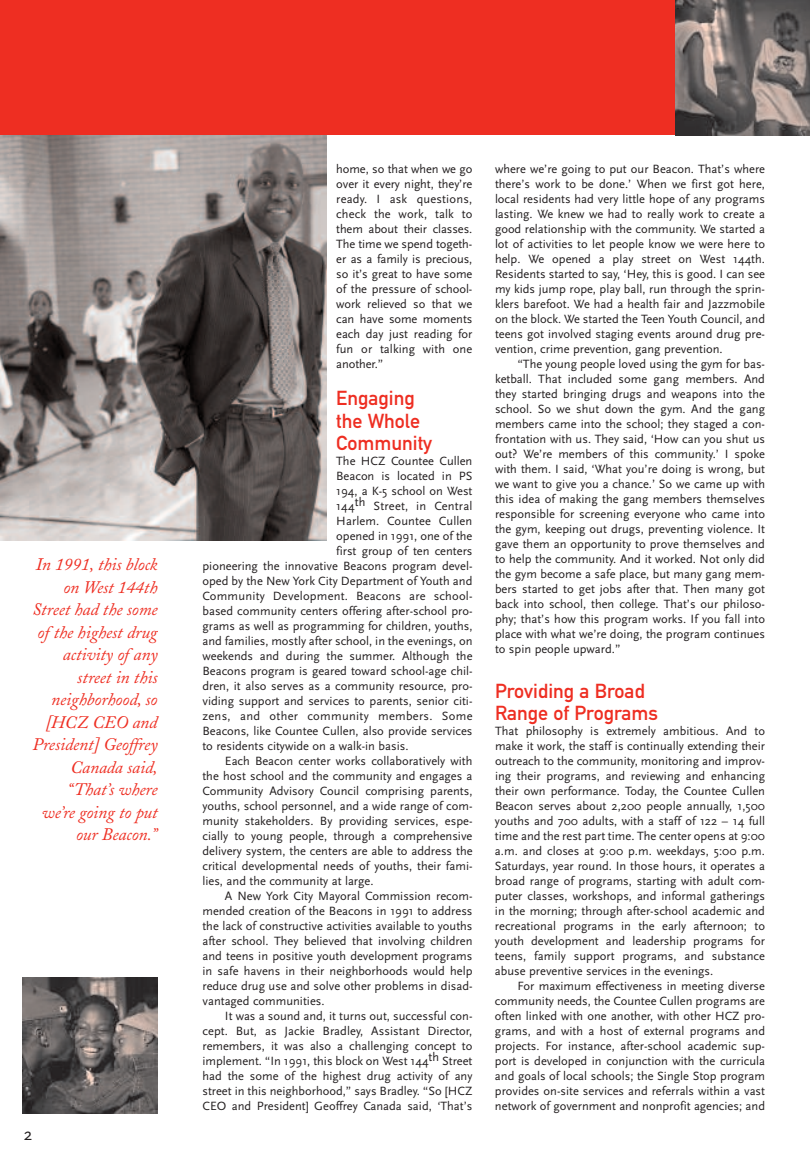
<style>
.page{position:relative;width:810px;height:1159px;background:#fff}
.page>*{position:absolute;margin:0;border:0;box-sizing:border-box;transform-origin:0 0}
.t1{font:20px/22.5px "DIN Mittelschrift";color:#ee2e22}
.t2{font:italic 17.5px/22.5px "Adobe Caslon";letter-spacing:-.005em;color:#ee2e22;text-align:right}
.t3{font:17.5px "Scala Sans";color:#231f20}
.t4{font:12.5px/15px "Scala Sans";color:#231f20;text-align:justify}
.t5{font:12.5px "Scala Sans";letter-spacing:.025em;color:#231f20}
</style>
<div class="page">
<div style="left:0;top:0;width:675px;height:135px;background:#ee2e22"></div>
<img style="left:0;top:135px;width:326px;height:405px">
<img style="left:22px;top:977px;width:136px;height:137px">
<img style="left:675px;top:0;width:135px;height:135px">
<h2 class="t2" style="left:32px;top:555px;width:127px">In 1991, this block on West 144th<br>Street had the some of the highest drug activity of any street in this neighborhood, so [HCZ CEO and<br>President] Geoffrey<br>Canada said, “That’s where we’re going to put our Beacon.”</h2>
<h2 class="t3" style="left:24px;top:1123px;width:10px">2</h2>
<p class="t4" style="left:336px;top:161px;width:138px">home, so that when we go over it every night, they’re ready. I ask questions, check the work, talk to them about their classes.<br>The time we spend togeth&shy;er as a family is precious, so it’s great to have some of the pressure of school&shy;work relieved so that we can have some moments each day just reading for fun or talking with one another.”</p>
<h1 class="t1" style="left:336px;top:389px;width:97px">Engaging the Whole<br>Community</h1>
<p class="t4" style="left:336px;top:453px;width:138px">The HCZ Countee Cullen</p>
<p class="t4" style="left:336px;top:468px;width:138px">Beacon is located in PS</p>
<p class="t4" style="left:336px;top:483px;width:138px">194, a K-5 school on West</p>
<p class="t4" style="left:336px;top:498px;width:138px">144th Street, in Central</p>
<p class="t4" style="left:336px;top:513px;width:138px">Harlem. Countee Cullen</p>
<p class="t4" style="left:336px;top:528px;width:138px">opened in 1991, one of the</p>
<p class="t4" style="left:336px;top:543px;width:138px">first group of ten centers</p>
<p class="t4" style="left:202px;top:558px;width:272px">pioneering the innovative Beacons program devel-</p>
<p class="t4" style="left:202px;top:573px;width:272px">oped by the New York City Department of Youth and</p>
<p class="t4" style="left:202px;top:588px;width:272px">Community Development. Beacons are school-</p>
<p class="t4" style="left:202px;top:603px;width:272px">based community centers offering after-school pro-</p>
<p class="t4" style="left:202px;top:618px;width:272px">grams as well as programming for children, youths,</p>
<p class="t4" style="left:202px;top:633px;width:272px">and families, mostly after school, in the evenings, on</p>
<p class="t4" style="left:202px;top:648px;width:272px">weekends and during the summer. Although the</p>
<p class="t4" style="left:202px;top:663px;width:272px">Beacons program is geared toward school-age chil-</p>
<p class="t4" style="left:202px;top:678px;width:272px">dren, it also serves as a community resource, pro-</p>
<p class="t4" style="left:202px;top:693px;width:272px">viding support and services to parents, senior citi-</p>
<p class="t5" style="left:202px;top:708px;width:272px">zens, and other community members. Some</p>
<p class="t4" style="left:202px;top:723px;width:272px">Beacons, like Countee Cullen, also provide services</p>
<p class="t4" style="left:202px;top:738px;width:208px">to residents citywide on a walk-in basis.</p>
<p class="t4" style="left:225px;top:753px;width:249px">Each Beacon center works collaboratively with</p>
<p class="t4" style="left:202px;top:768px;width:272px">the host school and the community and engages a</p>
<p class="t4" style="left:202px;top:783px;width:272px">Community Advisory Council comprising parents,</p>
<p class="t4" style="left:202px;top:798px;width:272px">youths, school personnel, and a wide range of com-</p>
<p class="t4" style="left:202px;top:813px;width:272px">munity stakeholders. By providing services, espe-</p>
<p class="t4" style="left:202px;top:828px;width:272px">cially to young people, through a comprehensive</p>
<p class="t4" style="left:202px;top:843px;width:272px">delivery system, the centers are able to address the</p>
<p class="t4" style="left:202px;top:858px;width:272px">critical developmental needs of youths, their fami-</p>
<p class="t4" style="left:202px;top:873px;width:173px">lies, and the community at large.</p>
<p class="t4" style="left:225px;top:888px;width:249px">A New York City Mayoral Commission recom-</p>
<p class="t4" style="left:202px;top:903px;width:272px">mended creation of the Beacons in 1991 to address</p>
<p class="t4" style="left:202px;top:918px;width:272px">the lack of constructive activities available to youths</p>
<p class="t4" style="left:202px;top:933px;width:272px">after school. They believed that involving children</p>
<p class="t4" style="left:202px;top:948px;width:272px">and teens in positive youth development programs</p>
<p class="t4" style="left:202px;top:963px;width:272px">in safe havens in their neighborhoods would help</p>
<p class="t4" style="left:202px;top:978px;width:272px">reduce drug use and solve other problems in disad-</p>
<p class="t4" style="left:202px;top:993px;width:124px">vantaged communities.</p>
<p class="t4" style="left:225px;top:1008px;width:249px">It was a sound and, it turns out, successful con-</p>
<p class="t4" style="left:202px;top:1023px;width:271px">cept. But, as Jackie Bradley, Assistant Director,</p>
<p class="t4" style="left:202px;top:1038px;width:272px">remembers, it was also a challenging concept to</p>
<p class="t4" style="left:202px;top:1053px;width:272px">implement. “In 1991, this block on West 144th Street</p>
<p class="t4" style="left:202px;top:1068px;width:272px">had the some of the highest drug activity of any</p>
<p class="t4" style="left:202px;top:1083px;width:271px">street in this neighborhood,” says Bradley. “So [HCZ</p>
<p class="t4" style="left:202px;top:1098px;width:272px">CEO and President] Geoffrey Canada said, ‘That’s</p>
<p class="t4" style="left:495px;top:161px;width:272px">where we’re going to put our Beacon. That’s where there’s work to be done.’ When we first got here, local residents had very little hope of any programs lasting. We knew we had to really work to create a good relationship with the community. We started a lot of activities to let people know we were here to help. We opened a play street on West 144th.<br>Residents started to say, ‘Hey, this is good. I can see my kids jump rope, play ball, run through the sprin&shy;klers barefoot. We had a health fair and Jazzmobile on the block. We started the Teen Youth Council, and teens got involved staging events around drug pre&shy;vention, crime prevention, gang prevention.</p>
<p class="t4" style="left:495px;top:356px;width:272px;text-indent:22px">“The young people loved using the gym for bas&shy;ketball. That included some gang members. And they started bringing drugs and weapons into the school. So we shut down the gym. And the gang members came into the school; they staged a con&shy;frontation with us. They said, ‘How can you shut us out? We’re members of this community.’ I spoke with them. I said, ‘What you’re doing is wrong, but we want to give you a chance.’ So we came up with this idea of making the gang members themselves responsible for screening everyone who came into the gym, keeping out drugs, preventing violence. It gave them an opportunity to prove themselves and to help the community. And it worked. Not only did the gym become a safe place, but many gang mem&shy;bers started to get jobs after that. Then many got back into school, then college. That’s our philoso&shy;phy; that’s how this program works. If you fall into place with what we’re doing, the program continues to spin people upward.”</p>
<h1 class="t1" style="left:495px;top:681px;width:165px">Providing a Broad<br>Range of Programs</h1>
<p class="t4" style="left:495px;top:723px;width:272px">That philosophy is extremely ambitious. And to make it work, the staff is continually extending their outreach to the community, monitoring and improv&shy;ing their programs, and reviewing and enhancing their own performance. Today, the Countee Cullen Beacon serves about 2,200 people annually, 1,500 youths and 700 adults, with a staff of 122 – 14 full time and the rest part time. The center opens at 9:00 a.m. and closes at 9:00 p.m. weekdays, 5:00 p.m.<br>Saturdays, year round. In those hours, it operates a broad range of programs, starting with adult com&shy;puter classes, workshops, and informal gatherings in the morning; through after-school academic and recreational programs in the early afternoon; to youth development and leadership programs for teens, family support programs, and substance abuse preventive services in the evenings.</p>
<p class="t4" style="left:495px;top:978px;width:272px;text-indent:23px">For maximum effectiveness in meeting diverse community needs, the Countee Cullen programs are often linked with one another, with other HCZ pro&shy;grams, and with a host of external programs and projects. For instance, after-school academic sup&shy;port is developed in conjunction with the curricula and goals of local schools; the Single Stop program provides on-site services and referrals within a vast network of government and nonprofit agencies; and</p>
</div>
